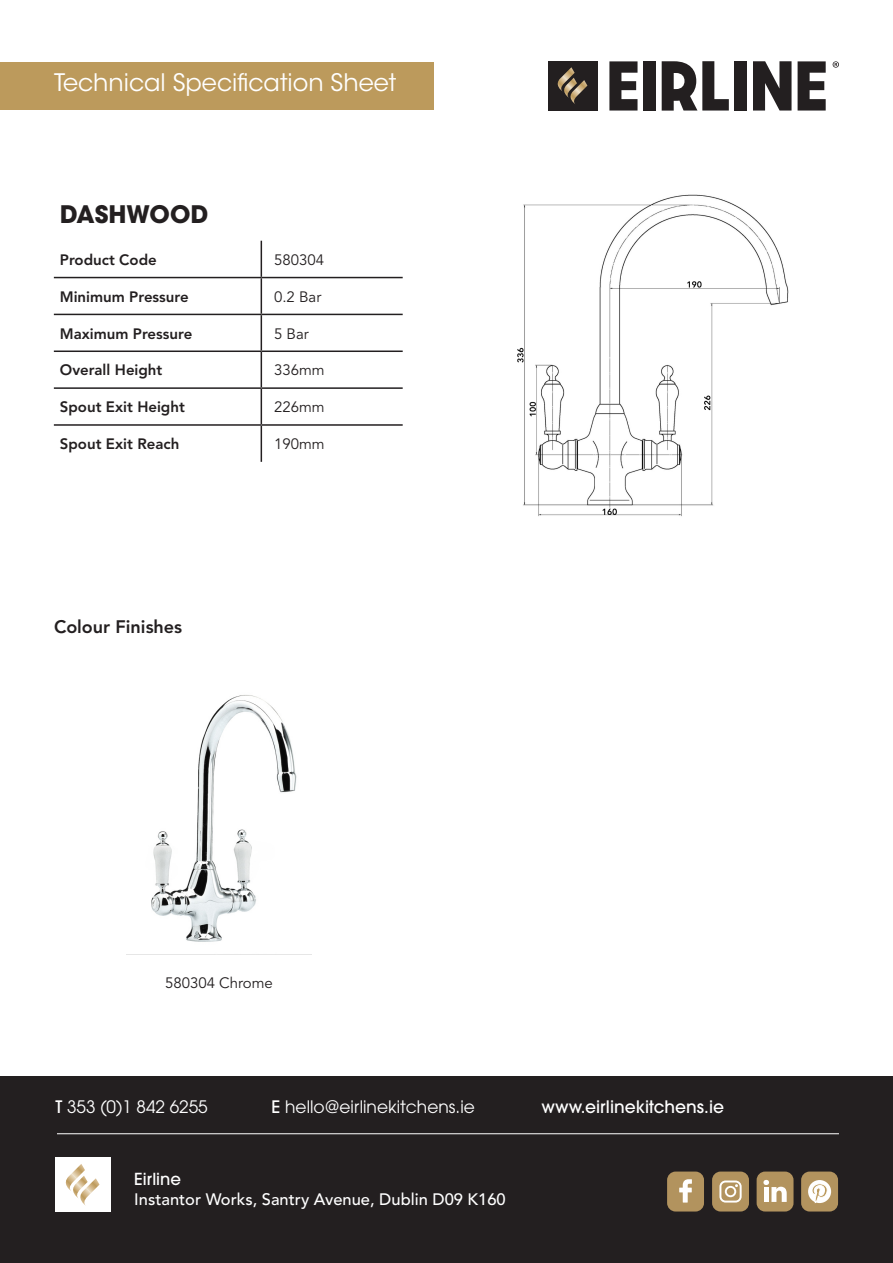
<style>
.page{position:relative;width:893px;height:1263px;background:#fff}
.page>*{position:absolute;margin:0;border:0;box-sizing:border-box;transform-origin:0 0}
.t1{font:24px "ITC Avant Garde Std";color:#fff}
.t2{font:700 24px "ITC Avant Garde Std";color:#231f20}
.t3{font:800 18px "Avenir LT Std";color:#231f20}
.t4{font:17.1px "ITC Avant Garde Pro";color:#fff}
.t5{font:500 17.1px "ITC Avant Garde Pro";color:#fff}
.t6{font:500 16.5px/19.8px "Avenir LT Std";color:#fff}
.t7{font:800 15px "Avenir LT Std";color:#231f20}
.t8{font:15px "Avenir LT Std";color:#231f20}
.s1{font-weight:500}
.s2{font-family:"ITC Avant Garde Pro"}
</style>
<div class="page">
<svg style="left:609px;top:61px;width:28px;height:50px"></svg>
<div style="left:644px;top:61px;width:12px;height:50px;background:#231f20"></div>
<svg style="left:662px;top:61px;width:67px;height:50px"></svg>
<div style="left:735px;top:61px;width:12px;height:50px;background:#231f20"></div>
<svg style="left:753px;top:61px;width:38px;height:50px"></svg>
<svg style="left:798px;top:61px;width:28px;height:50px"></svg>
<svg style="left:833px;top:61px;width:6px;height:7px"></svg>
<div style="left:548px;top:61px;width:49px;height:50px;background:#231f20"></div>
<svg style="left:557px;top:67px;width:30px;height:37px"></svg>
<hr style="left:261px;top:278px;width:1px;height:36px;background:#231f20">
<hr style="left:54px;top:314px;width:207px;height:1px;background:#231f20">
<hr style="left:261px;top:314px;width:142px;height:1px;background:#231f20">
<hr style="left:261px;top:315px;width:1px;height:35px;background:#231f20">
<hr style="left:54px;top:350px;width:207px;height:2px;background:#231f20">
<hr style="left:261px;top:350px;width:142px;height:2px;background:#231f20">
<hr style="left:261px;top:352px;width:1px;height:35px;background:#231f20">
<hr style="left:54px;top:387px;width:207px;height:2px;background:#231f20">
<hr style="left:261px;top:387px;width:142px;height:2px;background:#231f20">
<hr style="left:261px;top:389px;width:1px;height:35px;background:#231f20">
<hr style="left:54px;top:424px;width:207px;height:2px;background:#231f20">
<hr style="left:261px;top:424px;width:142px;height:2px;background:#231f20">
<hr style="left:261px;top:426px;width:1px;height:36px;background:#231f20">
<hr style="left:261px;top:241px;width:1px;height:36px;background:#231f20">
<hr style="left:54px;top:277px;width:207px;height:1px;background:#231f20">
<hr style="left:261px;top:277px;width:142px;height:1px;background:#231f20">
<div style="left:0;top:62px;width:434px;height:48px;background:#bc9a5c"></div>
<img style="left:517px;top:194px;width:272px;height:323px">
<div style="left:0;top:1076px;width:893px;height:187px;background:#231f20"></div>
<hr style="left:57px;top:1133px;width:782px;height:1px;background:#fff">
<div style="left:55px;top:1157px;width:56px;height:54px;background:#fff"></div>
<svg style="left:65px;top:1164px;width:35px;height:42px"></svg>
<img style="left:126px;top:695px;width:185px;height:260px">
<div style="left:667px;top:1171px;width:37px;height:40px;background:#b2935e;border-radius:9px"></div>
<svg style="left:679px;top:1179px;width:13px;height:23px"></svg>
<div style="left:712px;top:1171px;width:37px;height:40px;background:#b2935e;border-radius:9px"></div>
<svg style="left:719px;top:1180px;width:23px;height:22px"></svg>
<div style="left:757px;top:1171px;width:36px;height:40px;background:#b2935e;border-radius:9px"></div>
<svg style="left:763px;top:1180px;width:24px;height:22px"></svg>
<div style="left:801px;top:1171px;width:37px;height:40px;background:#b2935e;border-radius:9px"></div>
<div style="left:808px;top:1180px;width:23px;height:23px;background:#fff;border-radius:50%"></div>
<svg style="left:812px;top:1183px;width:16px;height:19px"></svg>
<p class="t1" style="left:54px;top:68px;width:344px">Technical Specification Sheet</p>
<p class="t2" style="left:60px;top:199px;width:150px">DASHWOOD</p>
<p class="t7" style="left:60px;top:251px;width:98px">Product Code</p>
<p class="t8" style="left:274px;top:251px;width:52px">580304</p>
<p class="t7" style="left:60px;top:288px;width:130px">Minimum Pressure</p>
<p class="t8" style="left:274px;top:288px;width:49px">0.2 Bar</p>
<p class="t7" style="left:60px;top:324px;width:134px">Maximum Pressure</p>
<p class="t8" style="left:274px;top:325px;width:36px">5 Bar</p>
<p class="t7" style="left:60px;top:361px;width:104px">Overall Height</p>
<p class="t8" style="left:274px;top:362px;width:52px">336mm</p>
<p class="t7" style="left:60px;top:398px;width:127px">Spout Exit Height</p>
<p class="t8" style="left:274px;top:398px;width:52px">226mm</p>
<p class="t7" style="left:60px;top:435px;width:121px">Spout Exit Reach</p>
<p class="t8" style="left:274px;top:435px;width:52px">190mm</p>
<p class="t3" style="left:54px;top:616px;width:130px">Colour Finishes</p>
<p class="t8" style="left:165px;top:974px;width:109px">580304 Chrome</p>
<p class="t4" style="left:55px;top:1096px;width:154px"><span class="s1">T</span> 353 (0)1 842 6255</p>
<p class="t4" style="left:271px;top:1096px;width:205px"><span class="s1">E</span> hello@eirlinekitchens.ie</p>
<p class="t5" style="left:541px;top:1096px;width:184px">www.eirlinekitchens.ie</p>
<p class="t6" style="left:134px;top:1170px;width:373px"><span class="s2">Eirline<br></span>Instantor Works, Santry Avenue, Dublin D09 K160</p>
</div>
